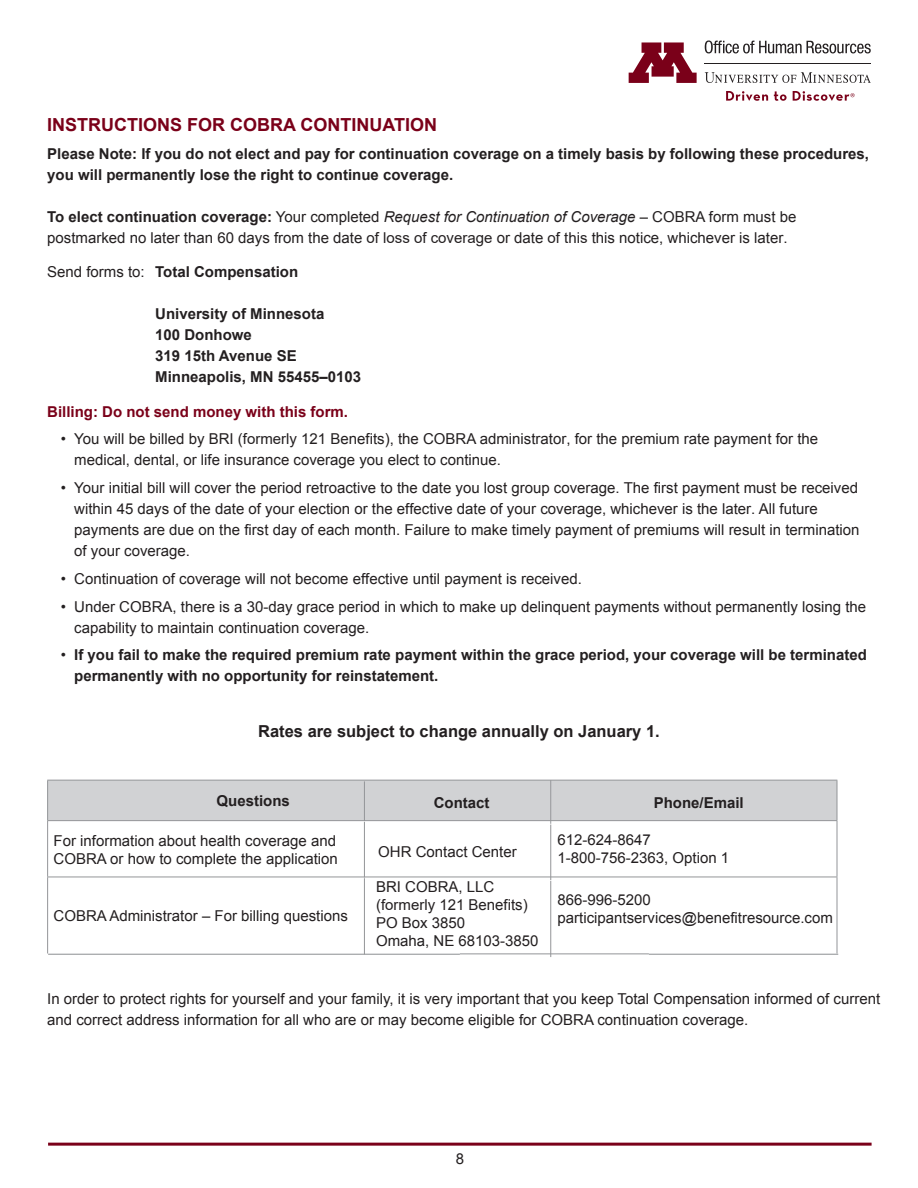
<style>
.page{position:relative;width:918px;height:1188px;background:#fff}
.page>*{position:absolute;margin:0;border:0;box-sizing:border-box;transform-origin:0 0}
.t1{font:700 18px "Arial";color:#7a0019}
.t2{font:700 16.5px "Arial";color:#231f20}
.t3{font:15px/21px "Arial";color:#231f20}
.t4{font:700 15px/21px "Arial";color:#231f20}
.t5{font:15px/18px "Arial";color:#231f20}
.t6{font:700 15px "Arial";color:#7a0019}
.t7{font:700 15px "Arial";color:#231f20}
.s1{font-weight:700}
.s2{font-style:italic}
.s3{font-weight:400}
.s4{font-style:inherit}
</style>
<div class="page">
<hr style="left:48px;top:1143px;width:824px;height:3px;background:#7a0019">
<svg style="left:705px;top:41px;width:166px;height:12px"></svg>
<svg style="left:629px;top:42px;width:68px;height:41px"></svg>
<hr style="left:705px;top:63px;width:166px;height:1px;background:#231f20">
<svg style="left:705px;top:72px;width:166px;height:11px"></svg>
<svg style="left:726px;top:91px;width:42px;height:10px"></svg>
<svg style="left:774px;top:91px;width:13px;height:10px"></svg>
<svg style="left:793px;top:91px;width:62px;height:10px"></svg>
<div style="left:48px;top:781px;width:789px;height:39px;background:#d1d2d4"></div>
<hr style="left:47px;top:780px;width:412px;height:1px;background:#939598">
<hr style="left:47px;top:781px;width:1px;height:39px;background:#939598">
<hr style="left:459px;top:780px;width:189px;height:1px;background:#939598">
<hr style="left:364px;top:781px;width:1px;height:40px;background:#939598">
<hr style="left:648px;top:780px;width:189px;height:1px;background:#939598">
<hr style="left:550px;top:780px;width:1px;height:44px;background:#939598">
<hr style="left:837px;top:781px;width:1px;height:39px;background:#939598">
<hr style="left:47px;top:820px;width:412px;height:1px;background:#939598">
<hr style="left:47px;top:821px;width:1px;height:56px;background:#939598">
<hr style="left:459px;top:820px;width:189px;height:1px;background:#939598">
<hr style="left:364px;top:822px;width:1px;height:55px;background:#939598">
<hr style="left:648px;top:820px;width:189px;height:1px;background:#939598">
<hr style="left:550px;top:825px;width:1px;height:55px;background:#939598">
<hr style="left:837px;top:821px;width:1px;height:56px;background:#939598">
<hr style="left:47px;top:877px;width:412px;height:1px;background:#939598">
<hr style="left:47px;top:877px;width:1px;height:77px;background:#939598">
<hr style="left:459px;top:877px;width:189px;height:1px;background:#939598">
<hr style="left:364px;top:878px;width:1px;height:76px;background:#939598">
<hr style="left:648px;top:877px;width:189px;height:1px;background:#939598">
<hr style="left:550px;top:881px;width:1px;height:76px;background:#939598">
<hr style="left:837px;top:877px;width:1px;height:77px;background:#939598">
<hr style="left:48px;top:954px;width:412px;height:1px;background:#939598">
<hr style="left:460px;top:954px;width:189px;height:1px;background:#939598">
<hr style="left:649px;top:954px;width:189px;height:1px;background:#939598">
<p class="t1" style="left:47px;top:113px;width:391px">INSTRUCTIONS FOR COBRA CONTINUATION</p>
<p class="t4" style="left:47px;top:143px;width:823px">Please Note: If you do not elect and pay for continuation coverage on a timely basis by following these procedures, you will permanently lose the right to continue coverage.</p>
<p class="t3" style="left:47px;top:206px;width:751px"><span class="s1">To elect continuation coverage:</span> Your completed <span class="s2">Request for Continuation of Coverage</span> – COBRA form must be postmarked no later than 60 days from the date of loss of coverage or date of this this notice, whichever is later.</p>
<p class="t4" style="left:47px;top:262px;width:253px"><span class="s3">Send forms to:</span> Total Compensation</p>
<p class="t4" style="left:155px;top:304px;width:171px">University of Minnesota</p>
<p class="t4" style="left:155px;top:325px;width:98px">100 Donhowe</p>
<p class="t4" style="left:155px;top:346px;width:143px">319 15th Avenue SE</p>
<p class="t4" style="left:155px;top:367px;width:207px">Minneapolis, MN 55455–0103</p>
<p class="t6" style="left:47px;top:401px;width:302px">Billing: Do not send money with this form.</p>
<p class="t3" style="left:74px;top:429px;width:745px;text-indent:-14px">• You will be billed by BRI (formerly 121 Benefits), the COBRA administrator, for the premium rate payment for the medical, dental, or life insurance coverage you elect to continue.</p>
<p class="t3" style="left:74px;top:477px;width:787px;text-indent:-14px">• Your initial bill will cover the period retroactive to the date you lost group coverage. The first payment must be received within 45 days of the date of your election or the effective date of your coverage, whichever is the later. All future payments are due on the first day of each month. Failure to make timely payment of premiums will result in termination of your coverage.</p>
<p class="t3" style="left:61px;top:568px;width:523px">• Continuation of coverage will not become effective until payment is received.</p>
<p class="t3" style="left:74px;top:596px;width:794px;text-indent:-14px">• Under COBRA, there is a 30-day grace period in which to make up delinquent payments without permanently losing the capability to maintain continuation coverage.</p>
<p class="t4" style="left:74px;top:645px;width:794px;text-indent:-14px"><span class="s3">•</span> If you fail to make the required premium rate payment within the grace period, your coverage will be terminated permanently with no opportunity for reinstatement.</p>
<p class="t2" style="left:258px;top:720px;width:403px">Rates are subject to change annually on January 1.</p>
<p class="t4" style="left:217px;top:791px;width:75px">Questions</p>
<p class="t4" style="left:434px;top:792px;width:57px">Contact</p>
<p class="t7" style="left:654px;top:792px;width:92px">P<span class="s4">hone</span>/Email</p>
<p class="t3" style="left:54px;top:832px;width:286px;line-height:18px">For information about health coverage and<br>COBRA or how to complete the application</p>
<p class="t3" style="left:378px;top:841px;width:140px">OHR Contact Center</p>
<p class="t3" style="left:558px;top:831px;width:173px;line-height:18px">612-624-8647<br>1-800-756-2363, Option 1</p>
<p class="t3" style="left:54px;top:905px;width:296px">COBRA Administrator – For billing questions</p>
<p class="t5" style="left:376px;top:878px;width:164px"><span class="s4">BRI</span> COBRA, LLC <span class="s4">(formerly 121 Benefits)<br></span>PO Box 3850<br>Omaha, NE 68103-3850</p>
<p class="t5" style="left:558px;top:891px;width:277px">866-996-5200 participantservices@benefitresource.com</p>
<p class="t3" style="left:47px;top:988px;width:834px">In order to protect rights for yourself and your family, it is very important that you keep Total Compensation informed of current and correct address information for all who are or may become eligible for COBRA continuation coverage.</p>
<p class="t3" style="left:456px;top:1149px;width:10px">8</p>
</div>
